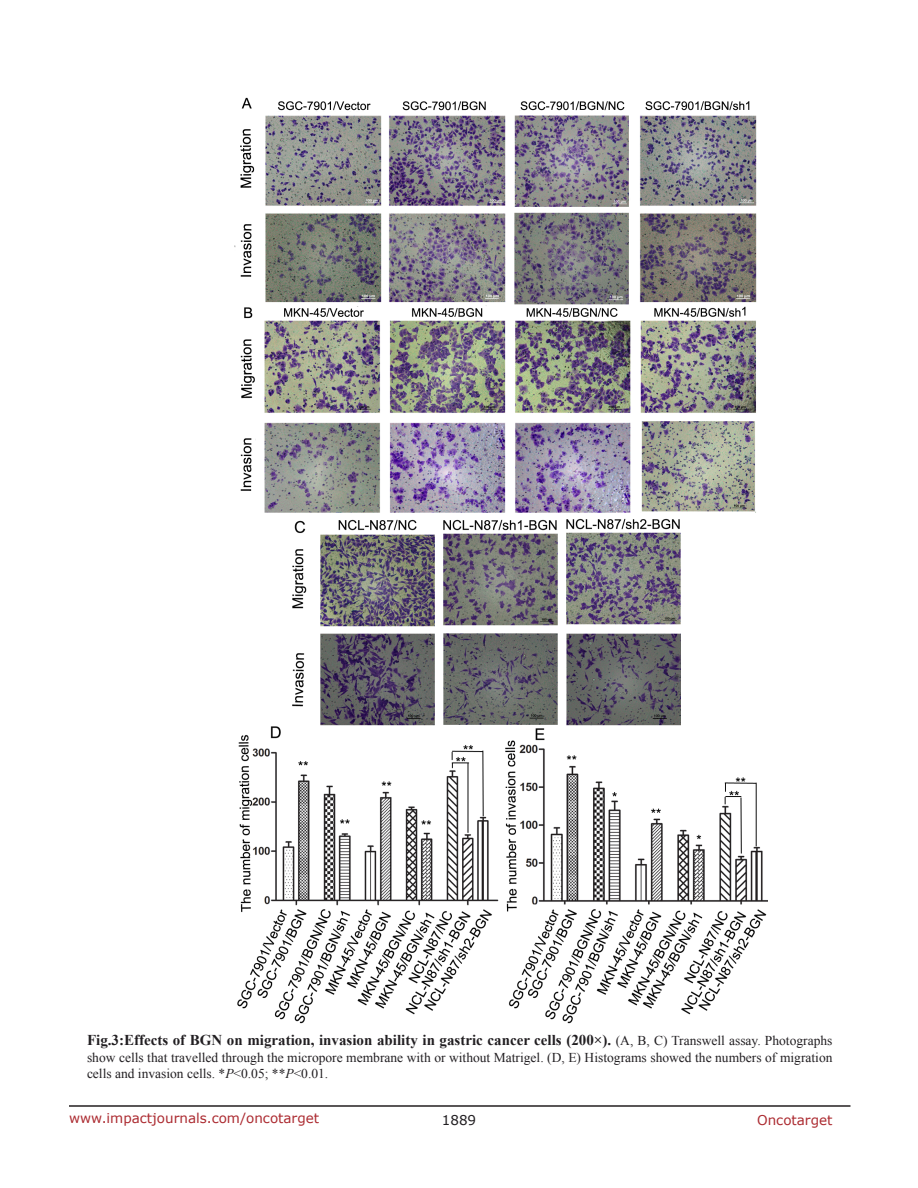
<style>
.page{position:relative;width:918px;height:1188px;background:#fff}
.page>*{position:absolute;margin:0;border:0;box-sizing:border-box;transform-origin:0 0}
.FigureText{font:700 15px "Times New Roman";color:#221f22}
.FigureText-2{font:13.5px/16.2px "Times New Roman";color:#221f22}
.t1{font:13.5px "Verdana";color:#ac2b31}
.t2{font:13.5px "Verdana";color:#221f22}
.s1{font-weight:400;font-size:13.5px}
.s2{font-style:italic}
</style>
<div class="page">
<hr style="left:69px;top:1105px;width:781px;height:2px;background:#231f20">
<img style="left:234px;top:97px;width:534px;height:927px">
<p class="FigureText" style="left:87px;top:1030px;width:747px">Fig.3:Effects of BGN on migration, invasion ability in gastric cancer cells (200×). <span class="s1">(A, B, C) Transwell assay. Photographs</span></p>
<p class="FigureText-2" style="left:87px;top:1049px;width:747px">show cells that travelled through the micropore membrane with or without Matrigel. (D, E) Histograms showed the numbers of migration cells and invasion cells. *<span class="s2">P</span>&lt;0.05; **<span class="s2">P</span>&lt;0.01.</p>
<p class="t1" style="left:69px;top:1109px;width:252px">www.impactjournals.com/oncotarget</p>
<p class="t2" style="left:442px;top:1111px;width:36px">1889</p>
<p class="t1" style="left:757px;top:1111px;width:77px">Oncotarget</p>
</div>
